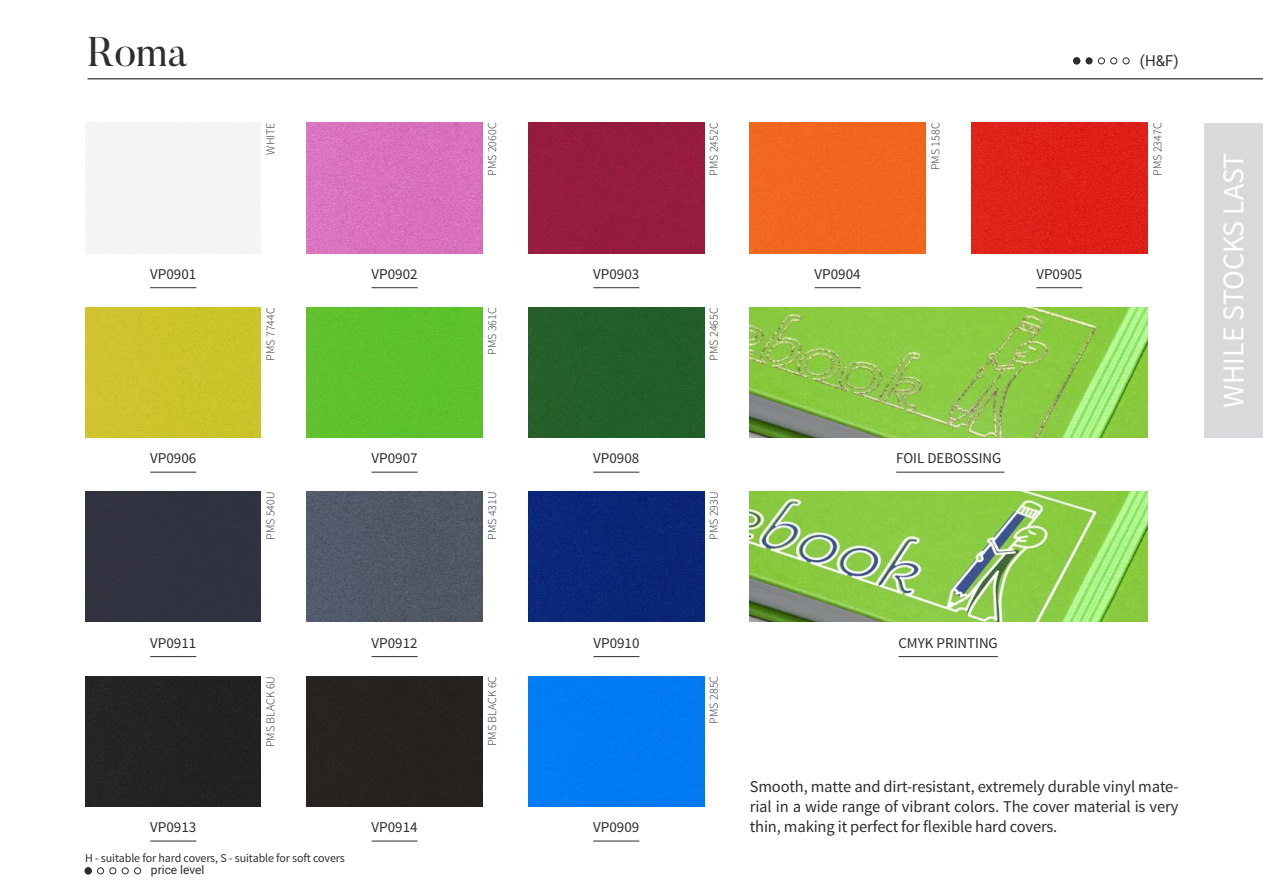
<style>
.page{position:relative;width:1263px;height:893px;background:#fff}
.page>*{position:absolute;margin:0;border:0;box-sizing:border-box;transform-origin:0 0}
.t1{font:41.25px "Butler";color:#2d2e2f}
.t2{font:30px "Source Sans Pro";color:#fff}
.t3{font:16.5px/19.8px "Source Sans Pro";letter-spacing:-.01em;color:#2d2e2f;text-align:justify}
.t4{font:15px "Source Sans Pro";color:#2d2e2f}
.t5{font:15px "Roboto";color:#2d2e2f}
.t6{font:300 12px "Source Sans Pro";color:#2d2e2f}
.t7{font:12px "Source Sans Pro";letter-spacing:-.01em;color:#2d2e2f}
.t8{font:12px "Roboto";color:#2d2e2f}
</style>
<div class="page">
<div style="left:1204px;top:123px;width:59px;height:314px;background:#d7d9da"></div>
<img style="left:307px;top:492px;width:175px;height:130px">
<div style="left:307px;top:307px;width:175px;height:130px;background:#5fc12d"></div>
<img style="left:307px;top:123px;width:175px;height:130px">
<div style="left:750px;top:123px;width:175px;height:130px;background:#f26620"></div>
<div style="left:85px;top:676px;width:176px;height:130px;background:#232323"></div>
<div style="left:307px;top:676px;width:175px;height:130px;background:#252220"></div>
<div style="left:85px;top:492px;width:176px;height:130px;background:#30323f"></div>
<div style="left:85px;top:307px;width:176px;height:130px;background:#cdc42c"></div>
<div style="left:528px;top:307px;width:176px;height:130px;background:#235f2b"></div>
<div style="left:528px;top:123px;width:176px;height:130px;background:#971b40"></div>
<img style="left:971px;top:123px;width:176px;height:130px">
<hr style="left:150px;top:656px;width:46px;height:1px;background:#2d2e2f">
<hr style="left:150px;top:472px;width:46px;height:1px;background:#2d2e2f">
<hr style="left:150px;top:287px;width:46px;height:1px;background:#2d2e2f">
<hr style="left:593px;top:472px;width:46px;height:1px;background:#2d2e2f">
<hr style="left:898px;top:656px;width:100px;height:1px;background:#2d2e2f">
<img style="left:750px;top:307px;width:397px;height:130px">
<hr style="left:896px;top:472px;width:108px;height:1px;background:#2d2e2f">
<hr style="left:593px;top:287px;width:46px;height:1px;background:#2d2e2f">
<div style="left:528px;top:492px;width:176px;height:130px;background:#0a2677"></div>
<hr style="left:593px;top:656px;width:46px;height:1px;background:#2d2e2f">
<hr style="left:1036px;top:287px;width:46px;height:1px;background:#2d2e2f">
<hr style="left:150px;top:841px;width:46px;height:1px;background:#2d2e2f">
<hr style="left:372px;top:656px;width:46px;height:1px;background:#2d2e2f">
<hr style="left:372px;top:472px;width:46px;height:1px;background:#2d2e2f">
<hr style="left:372px;top:287px;width:46px;height:1px;background:#2d2e2f">
<div style="left:528px;top:676px;width:176px;height:130px;background:#007bf4"></div>
<hr style="left:593px;top:841px;width:46px;height:1px;background:#2d2e2f">
<hr style="left:815px;top:287px;width:46px;height:1px;background:#2d2e2f">
<hr style="left:372px;top:841px;width:46px;height:1px;background:#2d2e2f">
<hr style="left:88px;top:79px;width:1175px;height:1px;background:#000">
<svg style="left:1086px;top:58px;width:6px;height:6px"></svg>
<svg style="left:1098px;top:58px;width:6px;height:6px"></svg>
<div style="left:1110px;top:58px;width:7px;height:6px;border:1px solid #2d2e2f;border-radius:50%"></div>
<svg style="left:1123px;top:58px;width:6px;height:6px"></svg>
<svg style="left:1074px;top:58px;width:6px;height:6px"></svg>
<div style="left:1073px;top:58px;width:7px;height:6px;border:1px solid #2d2e2f;border-radius:50%"></div>
<img style="left:750px;top:492px;width:397px;height:130px">
<div style="left:97px;top:868px;width:7px;height:6px;border:1px solid #2d2e2f;border-radius:50%"></div>
<svg style="left:110px;top:868px;width:6px;height:6px"></svg>
<svg style="left:122px;top:868px;width:6px;height:6px"></svg>
<div style="left:134px;top:868px;width:7px;height:6px;border:1px solid #2d2e2f;border-radius:50%"></div>
<svg style="left:85px;top:868px;width:6px;height:6px"></svg>
<h1 class="t1" style="left:88px;top:26px;width:101px">Roma</h1>
<p class="t5" style="left:1140px;top:51px;width:40px">(H&amp;F)</p>
<p class="t4" style="left:150px;top:264px;width:48px">VP0901</p>
<p class="t6" style="left:263px;top:155px;width:33px;rotate:-90deg">WHITE</p>
<p class="t6" style="left:263px;top:361px;width:55px;rotate:-90deg">PMS 7744C</p>
<p class="t4" style="left:372px;top:264px;width:48px">VP0902</p>
<p class="t6" style="left:707px;top:176px;width:55px;rotate:-90deg">PMS 2452C</p>
<p class="t6" style="left:1150px;top:176px;width:55px;rotate:-90deg">PMS 2347C</p>
<p class="t6" style="left:485px;top:176px;width:55px;rotate:-90deg">PMS 2060C</p>
<p class="t6" style="left:928px;top:170px;width:49px;rotate:-90deg">PMS 158C</p>
<p class="t6" style="left:485px;top:355px;width:49px;rotate:-90deg">PMS 361C</p>
<p class="t4" style="left:593px;top:264px;width:48px">VP0903</p>
<p class="t6" style="left:707px;top:361px;width:55px;rotate:-90deg">PMS 2465C</p>
<p class="t4" style="left:815px;top:264px;width:48px">VP0904</p>
<p class="t4" style="left:1036px;top:264px;width:48px">VP0905</p>
<h2 class="t2" style="left:1215px;top:407px;width:256px;rotate:-90deg">WHILE STOCKS LAST</h2>
<p class="t4" style="left:150px;top:449px;width:48px">VP0906</p>
<p class="t4" style="left:372px;top:449px;width:48px">VP0907</p>
<p class="t4" style="left:593px;top:449px;width:48px">VP0908</p>
<p class="t4" style="left:896px;top:449px;width:107px">FOIL DEBOSSING</p>
<p class="t6" style="left:263px;top:540px;width:50px;rotate:-90deg">PMS 540U</p>
<p class="t6" style="left:485px;top:540px;width:50px;rotate:-90deg">PMS 431U</p>
<p class="t6" style="left:707px;top:540px;width:50px;rotate:-90deg">PMS 293U</p>
<p class="t4" style="left:150px;top:633px;width:48px">VP0911</p>
<p class="t4" style="left:372px;top:633px;width:48px">VP0912</p>
<p class="t4" style="left:593px;top:633px;width:48px">VP0910</p>
<p class="t4" style="left:898px;top:633px;width:101px">CMYK PRINTING</p>
<p class="t6" style="left:263px;top:747px;width:73px;rotate:-90deg">PMS BLACK 6U</p>
<p class="t6" style="left:485px;top:746px;width:72px;rotate:-90deg">PMS BLACK 6C</p>
<p class="t6" style="left:707px;top:723px;width:49px;rotate:-90deg">PMS 285C</p>
<p class="t4" style="left:150px;top:818px;width:48px">VP0913</p>
<p class="t4" style="left:372px;top:818px;width:48px">VP0914</p>
<p class="t4" style="left:593px;top:818px;width:48px">VP0909</p>
<p class="t3" style="left:750px;top:777px;width:430px">Smooth, matte and dirt-resistant, extremely durable vinyl mate&shy;rial in a wide range of vibrant colors. The cover material is very thin, making it perfect for flexible hard covers.</p>
<p class="t7" style="left:85px;top:851px;width:261px">H - suitable for hard covers, S - suitable for soft covers</p>
<p class="t8" style="left:151px;top:861px;width:55px">price level</p>
</div>
